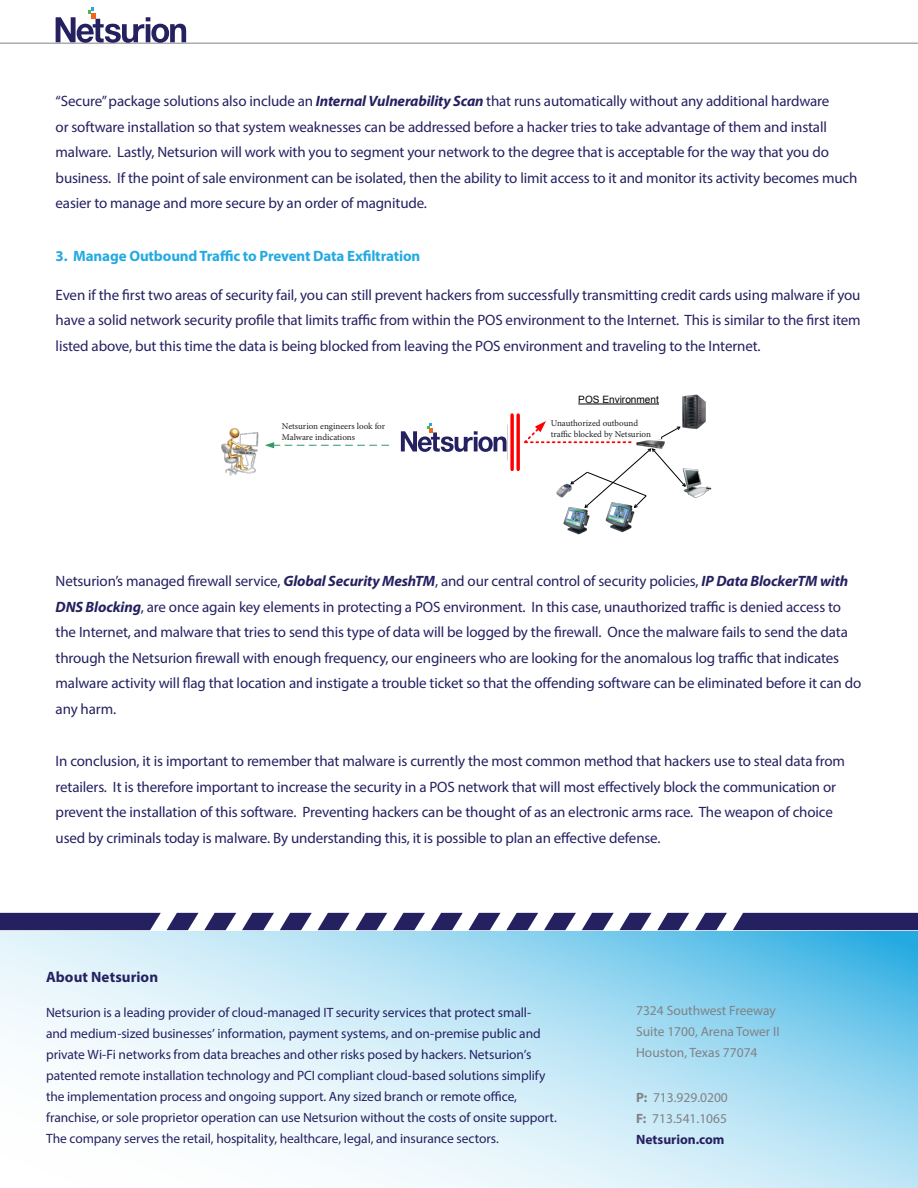
<style>
.page{position:relative;width:918px;height:1188px;background:#fff}
.page>*{position:absolute;margin:0;border:0;box-sizing:border-box;transform-origin:0 0}
.t1{font:15px/25.5px "Myriad Pro";letter-spacing:-.01em;color:#252161}
.t2{font:700 15px "Myriad Pro";letter-spacing:-.01em;color:#24aae1}
.t3{font:700 15px "Myriad Pro";letter-spacing:.005em;color:#252161}
.t4{font:13.5px/21px "Myriad Pro";letter-spacing:-.005em;color:#252161}
.t5{font:13.5px/21px "Myriad Pro";color:#808285}
.t6{font:10.05px "Arial";color:#000}
.t7{font:9px/10.8px "Minion Pro";color:#231f20}
.t8{font:8.4px/10.1px "Arial";color:#000}
.s1{font-weight:700;font-style:italic}
.s2{font-weight:700}
.s3{font-weight:700;color:#252161}
</style>
<div class="page">
<hr style="left:0;top:43px;width:918px;height:1px;background:#808285">
<img style="left:563px;top:508px;width:27px;height:27px">
<img style="left:605px;top:508px;width:30px;height:25px">
<img style="left:682px;top:395px;width:24px;height:34px">
<img style="left:686px;top:468px;width:26px;height:30px">
<hr style="left:578px;top:404px;width:81px;height:1px;background:#000">
<svg style="left:516px;top:415px;width:4px;height:54px"></svg>
<svg style="left:510px;top:415px;width:4px;height:54px"></svg>
<svg style="left:524px;top:421px;width:162px;height:87px"></svg>
<img style="left:221px;top:428px;width:38px;height:47px">
<svg style="left:265px;top:442px;width:124px;height:6px"></svg>
<svg style="left:0;top:931px;width:918px;height:257px"></svg>
<svg style="left:0;top:913px;width:918px;height:17px"></svg>
<svg style="left:56px;top:8px;width:130px;height:35px"></svg>
<svg style="left:401px;top:424px;width:106px;height:28px"></svg>
<div style="left:547px;top:418px;width:113px;height:20px;background:#fff"></div>
<p class="t1" style="left:56px;top:88px;width:803px">“Secure” package solutions also include an <span class="s1">Internal Vulnerability Scan</span> that runs automatically without any additional hardware<br>or software installation so that system weaknesses can be addressed before a hacker tries to take advantage of them and install malware. Lastly, Netsurion will work with you to segment your network to the degree that is acceptable for the way that you do business. If the point of sale environment can be isolated, then the ability to limit access to it and monitor its activity becomes much easier to manage and more secure by an order of magnitude.</p>
<p class="t2" style="left:56px;top:246px;width:366px">3. Manage Outbound Traffic to Prevent Data Exfiltration</p>
<p class="t1" style="left:56px;top:282px;width:807px;text-align:justify">Even if the first two areas of security fail, you can still prevent hackers from successfully transmitting credit cards using malware if you have a solid network security profile that limits traffic from within the POS environment to the Internet. This is similar to the first item listed above, but this time the data is being blocked from leaving the POS environment and traveling to the Internet.</p>
<p class="t6" style="left:578px;top:392px;width:82px">POS Environment</p>
<p class="t8" style="left:549px;top:418px;width:112px">Unauthorized outbound traffic blocked by VendorSafe</p>
<p class="t7" style="left:282px;top:421px;width:105px">Netsurion engineers look for<br>Malware indications</p>
<p class="t7" style="left:551px;top:418px;width:102px">Unauthorized outbound traffic blocked by Netsurion</p>
<p class="t8" style="left:280px;top:421px;width:107px;text-align:right">VendorSafe Engineers Look for Malware Indications</p>
<p class="t1" style="left:56px;top:568px;width:807px">Netsurion’s managed firewall service, <span class="s1">Global Security MeshTM</span>, and our central control of security policies, <span class="s1">IP Data BlockerTM with DNS Blocking</span>, are once again key elements in protecting a POS environment. In this case, unauthorized traffic is denied access to the Internet, and malware that tries to send this type of data will be logged by the firewall. Once the malware fails to send the data through the Netsurion firewall with enough frequency, our engineers who are looking for the anomalous log traffic that indicates malware activity will flag that location and instigate a trouble ticket so that the offending software can be eliminated before it can do any harm.</p>
<p class="t1" style="left:56px;top:748px;width:791px">In conclusion, it is important to remember that malware is currently the most common method that hackers use to steal data from retailers. It is therefore important to increase the security in a POS network that will most effectively block the communication or prevent the installation of this software. Preventing hackers can be thought of as an electronic arms race. The weapon of choice used by criminals today is malware. By understanding this, it is possible to plan an effective defense.</p>
<p class="t3" style="left:46px;top:968px;width:114px">About Netsurion</p>
<p class="t4" style="left:46px;top:1002px;width:512px">Netsurion is a leading provider of cloud-managed IT security services that protect small-<br>and medium-sized businesses’ information, payment systems, and on-premise public and private Wi-Fi networks from data breaches and other risks posed by hackers. Netsurion’s patented remote installation technology and PCI compliant cloud-based solutions simplify the implementation process and ongoing support. Any sized branch or remote office, franchise, or sole proprietor operation can use Netsurion without the costs of onsite support.<br>The company serves the retail, hospitality, healthcare, legal, and insurance sectors.</p>
<p class="t5" style="left:636px;top:1000px;width:145px">7324 Southwest Freeway<br>Suite 1700, Arena Tower II<br>Houston, Texas 77074</p>
<p class="t5" style="left:636px;top:1087px;width:93px;text-align:justify"><span class="s2">P:</span> 713.929.0200<br><span class="s2">F:</span> 713.541.1065<br><span class="s3">Netsurion.com</span></p>
</div>
